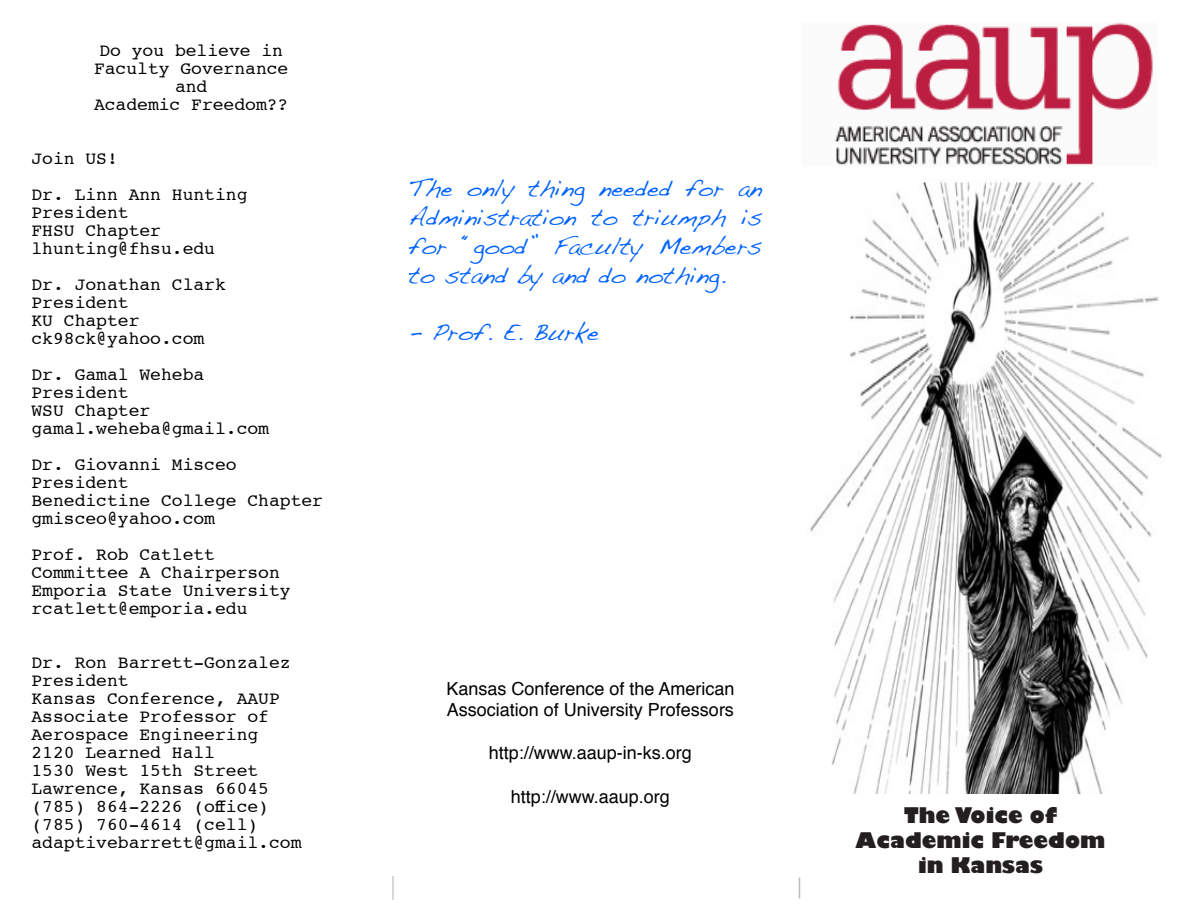
<style>
.page{position:relative;width:1188px;height:918px;background:#fff}
.page>*{position:absolute;margin:0;border:0;box-sizing:border-box;transform-origin:0 0}
.t1{font:24px/28.8px "Handwriting Dakota";color:#0062ff;text-align:justify}
.t2{font:800 21px "Gill Sans";color:#231f20}
.t3{font:18px "Courier";color:#000}
.t4{font:18px/21.6px "Helvetica";color:#000}
</style>
<div class="page">
<img style="left:834px;top:23px;width:319px;height:142px">
<img style="left:810px;top:181px;width:352px;height:612px">
<hr style="left:392px;top:876px;width:2px;height:24px;background:#c9cacc">
<svg style="left:799px;top:877px;width:1px;height:21px"></svg>
<p class="t3" style="left:99px;top:36px;width:185px">Do you believe in</p>
<p class="t3" style="left:94px;top:54px;width:196px">Faculty Governance</p>
<p class="t3" style="left:175px;top:72px;width:34px">and</p>
<p class="t3" style="left:94px;top:90px;width:196px">Academic Freedom??</p>
<p class="t3" style="left:32px;top:144px;width:88px">Join US!</p>
<p class="t3" style="left:32px;top:180px;width:218px">Dr. Linn Ann Hunting</p>
<p class="t3" style="left:32px;top:198px;width:99px">President</p>
<p class="t3" style="left:32px;top:216px;width:131px">FHSU Chapter</p>
<p class="t3" style="left:32px;top:234px;width:185px">lhunting@fhsu.edu</p>
<p class="t3" style="left:32px;top:270px;width:196px">Dr. Jonathan Clark</p>
<p class="t3" style="left:32px;top:288px;width:99px">President</p>
<p class="t3" style="left:32px;top:306px;width:109px">KU Chapter</p>
<p class="t3" style="left:32px;top:324px;width:174px">ck98ck@yahoo.com</p>
<p class="t3" style="left:32px;top:360px;width:174px">Dr. Gamal Weheba</p>
<p class="t3" style="left:32px;top:378px;width:99px">President</p>
<p class="t3" style="left:32px;top:396px;width:120px">WSU Chapter</p>
<p class="t3" style="left:32px;top:414px;width:239px">gamal.weheba@gmail.com</p>
<p class="t3" style="left:32px;top:450px;width:207px">Dr. Giovanni Misceo</p>
<p class="t3" style="left:32px;top:468px;width:99px">President</p>
<p class="t3" style="left:32px;top:486px;width:293px">Benedictine College Chapter</p>
<p class="t3" style="left:32px;top:504px;width:185px">gmisceo@yahoo.com</p>
<p class="t3" style="left:32px;top:540px;width:185px">Prof. Rob Catlett</p>
<p class="t3" style="left:32px;top:558px;width:250px">Committee A Chairperson</p>
<p class="t3" style="left:32px;top:576px;width:261px">Emporia State University</p>
<p class="t3" style="left:32px;top:594px;width:218px">rcatlett@emporia.edu</p>
<p class="t3" style="left:32px;top:648px;width:261px">Dr. Ron Barrett-Gonzalez</p>
<p class="t3" style="left:32px;top:666px;width:99px">President</p>
<p class="t3" style="left:32px;top:684px;width:250px">Kansas Conference, AAUP</p>
<p class="t3" style="left:32px;top:702px;width:239px">Associate Professor of</p>
<p class="t3" style="left:32px;top:720px;width:228px">Aerospace Engineering</p>
<p class="t3" style="left:32px;top:738px;width:185px">2120 Learned Hall</p>
<p class="t3" style="left:32px;top:756px;width:228px">1530 West 15th Street</p>
<p class="t3" style="left:32px;top:774px;width:239px">Lawrence, Kansas 66045</p>
<p class="t3" style="left:32px;top:792px;width:239px">(785) 864-2226 (office)</p>
<p class="t3" style="left:32px;top:810px;width:228px">(785) 760-4614 (cell)</p>
<p class="t3" style="left:32px;top:828px;width:272px">adaptivebarrett@gmail.com</p>
<p class="t1" style="left:409px;top:174px;width:355px">The only thing needed for an Administration to triumph is for “good” Faculty Members to stand by and do nothing.</p>
<p class="t1" style="left:409px;top:318px;width:192px">- Prof. E. Burke</p>
<p class="t4" style="left:446px;top:678px;width:290px">Kansas Conference of the American<br>Association of University Professors</p>
<p class="t4" style="left:489px;top:743px;width:205px">http://www.aaup-in-ks.org</p>
<p class="t4" style="left:511px;top:786px;width:161px">http://www.aaup.org</p>
<p class="t2" style="left:904px;top:802px;width:154px">The Voice of</p>
<p class="t2" style="left:856px;top:827px;width:251px">Academic Freedom</p>
<p class="t2" style="left:918px;top:852px;width:126px">in Kansas</p>
</div>
